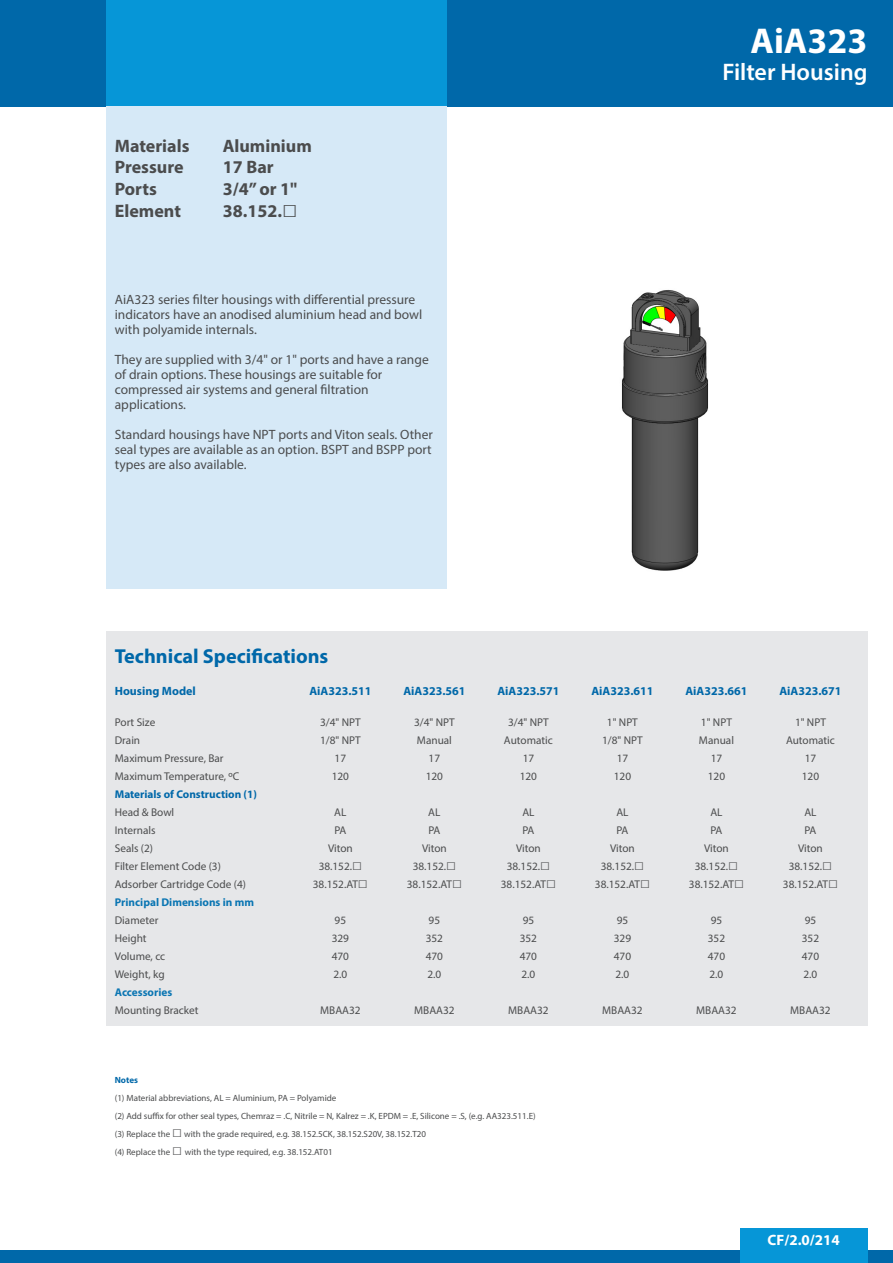
<style>
.page{position:relative;width:893px;height:1263px;background:#fff}
.page>*{position:absolute;margin:0;border:0;box-sizing:border-box;transform-origin:0 0}
.t1{font:700 36px "Myriad Pro";color:#fff}
.t2{font:600 24px "Myriad Pro";color:#fff}
.t3{font:700 20.25px "Myriad Pro";color:#0068a9}
.t4{font:700 18px "Myriad Pro";color:#4b4c4d}
.t5{font:700 15px "Myriad Pro";color:#fff}
.t6{font:13.5px/15px "Myriad Pro";color:#4b4c4d}
.t7{font:700 12px "Myriad Pro";color:#0068a9}
.t8{font:11.25px "Myriad Pro";color:#4b4c4d}
.t9{font:700 11.25px "Myriad Pro";color:#0b76b3}
.t10{font:700 11.25px "Myriad Pro";color:#0068a9}
.t11{font:9px "Myriad Pro";color:#4b4c4d}
.t12{font:700 9px "Myriad Pro";color:#0068a9}
.s1{font-family:"Trebuchet MS";font-size:25.5px}
.s2{font-size:12px}
.s3{font-family:"Trebuchet MS";font-weight:700;font-size:16.5px}
.s4{font-family:"Trebuchet MS";font-size:16.5px}
</style>
<div class="page">
<div style="left:0;top:0;width:893px;height:106px;background:#0068a9"></div>
<div style="left:106px;top:0;width:340px;height:106px;background:#0696d7"></div>
<div style="left:106px;top:106px;width:340px;height:482px;background:#d6e9f7"></div>
<div style="left:0;top:1250px;width:893px;height:13px;background:#0068a9"></div>
<div style="left:740px;top:1228px;width:127px;height:35px;background:#0696d7"></div>
<div style="left:106px;top:631px;width:761px;height:395px;background:#e6e7e9"></div>
<img style="left:621px;top:290px;width:88px;height:281px">
<p class="t4" style="left:115px;top:134px;width:76px">Materials</p>
<p class="t4" style="left:223px;top:134px;width:91px">Aluminium</p>
<p class="t4" style="left:115px;top:156px;width:70px">Pressure</p>
<p class="t4" style="left:223px;top:156px;width:52px">17 Bar</p>
<p class="t4" style="left:115px;top:177px;width:44px">Ports</p>
<p class="t4" style="left:223px;top:177px;width:76px">3/4” or 1"</p>
<p class="t4" style="left:115px;top:199px;width:68px">Element</p>
<p class="t4" style="left:223px;top:199px;width:76px">38.152.<span class="s1">□</span></p>
<p class="t6" style="left:115px;top:291px;width:309px">AiA323 series filter housings with differential pressure indicators have an anodised aluminium head and bowl with polyamide internals.</p>
<p class="t6" style="left:115px;top:351px;width:315px">They are supplied with 3/4" or 1" ports and have a range of drain options. These housings are suitable for</p>
<p class="t6" style="left:115px;top:381px;width:255px">compressed air systems and general filtration</p>
<p class="t6" style="left:115px;top:396px;width:73px">applications.</p>
<p class="t6" style="left:115px;top:426px;width:320px;text-align:justify">Standard housings have NPT ports and Viton seals. Other seal types are available as an option. BSPT and BSPP port types are also available.</p>
<p class="t1" style="left:751px;top:17px;width:118px">AiA323</p>
<p class="t2" style="left:722px;top:57px;width:147px">Filter Housing</p>
<p class="t3" style="left:115px;top:643px;width:215px">Technical Specifications</p>
<p class="t7" style="left:115px;top:683px;width:83px">Housing Model</p>
<p class="t8" style="left:115px;top:715px;width:42px">Port Size</p>
<p class="t8" style="left:115px;top:733px;width:27px">Drain</p>
<p class="t8" style="left:115px;top:751px;width:110px">Maximum Pressure, Bar</p>
<p class="t8" style="left:115px;top:769px;width:126px">Maximum Temperature, <span class="s2">o</span>C</p>
<p class="t10" style="left:115px;top:787px;width:144px">Materials of Construction (1)</p>
<p class="t8" style="left:115px;top:805px;width:61px">Head &amp; Bowl</p>
<p class="t8" style="left:115px;top:823px;width:42px">Internals</p>
<p class="t8" style="left:115px;top:841px;width:40px">Seals (2)</p>
<p class="t8" style="left:115px;top:859px;width:108px">Filter Element Code (3)</p>
<p class="t8" style="left:115px;top:877px;width:133px">Adsorber Cartridge Code (4)</p>
<p class="t9" style="left:115px;top:895px;width:141px">Principal Dimensions in mm</p>
<p class="t8" style="left:115px;top:913px;width:45px">Diameter</p>
<p class="t8" style="left:115px;top:931px;width:33px">Height</p>
<p class="t8" style="left:115px;top:949px;width:52px">Volume, cc</p>
<p class="t8" style="left:115px;top:967px;width:51px">Weight, kg</p>
<p class="t9" style="left:115px;top:985px;width:59px">Accessories</p>
<p class="t8" style="left:115px;top:1003px;width:85px">Mounting Bracket</p>
<p class="t7" style="left:309px;top:683px;width:64px">AiA323.511</p>
<p class="t8" style="left:320px;top:715px;width:42px">3/4" NPT</p>
<p class="t8" style="left:320px;top:733px;width:42px">1/8" NPT</p>
<p class="t8" style="left:335px;top:751px;width:13px">17</p>
<p class="t8" style="left:332px;top:769px;width:19px">120</p>
<p class="t8" style="left:334px;top:805px;width:14px">AL</p>
<p class="t8" style="left:334px;top:823px;width:13px">PA</p>
<p class="t8" style="left:328px;top:841px;width:26px">Viton</p>
<p class="t8" style="left:319px;top:859px;width:45px">38.152.<span class="s3">□</span></p>
<p class="t8" style="left:313px;top:877px;width:57px">38.152.AT<span class="s3">□</span></p>
<p class="t8" style="left:335px;top:913px;width:13px">95</p>
<p class="t8" style="left:332px;top:931px;width:19px">329</p>
<p class="t8" style="left:332px;top:949px;width:19px">470</p>
<p class="t8" style="left:333px;top:967px;width:15px">2.0</p>
<p class="t8" style="left:320px;top:1003px;width:42px">MBAA32</p>
<p class="t7" style="left:403px;top:683px;width:64px">AiA323.561</p>
<p class="t8" style="left:414px;top:715px;width:42px">3/4" NPT</p>
<p class="t8" style="left:417px;top:733px;width:37px">Manual</p>
<p class="t8" style="left:429px;top:751px;width:13px">17</p>
<p class="t8" style="left:426px;top:769px;width:19px">120</p>
<p class="t8" style="left:428px;top:805px;width:14px">AL</p>
<p class="t8" style="left:428px;top:823px;width:13px">PA</p>
<p class="t8" style="left:422px;top:841px;width:26px">Viton</p>
<p class="t8" style="left:413px;top:859px;width:45px">38.152.<span class="s3">□</span></p>
<p class="t8" style="left:407px;top:877px;width:57px">38.152.AT<span class="s3">□</span></p>
<p class="t8" style="left:429px;top:913px;width:13px">95</p>
<p class="t8" style="left:426px;top:931px;width:19px">352</p>
<p class="t8" style="left:426px;top:949px;width:19px">470</p>
<p class="t8" style="left:427px;top:967px;width:15px">2.0</p>
<p class="t8" style="left:414px;top:1003px;width:42px">MBAA32</p>
<p class="t7" style="left:497px;top:683px;width:64px">AiA323.571</p>
<p class="t8" style="left:508px;top:715px;width:42px">3/4" NPT</p>
<p class="t8" style="left:504px;top:733px;width:50px">Automatic</p>
<p class="t8" style="left:523px;top:751px;width:13px">17</p>
<p class="t8" style="left:520px;top:769px;width:19px">120</p>
<p class="t8" style="left:522px;top:805px;width:14px">AL</p>
<p class="t8" style="left:522px;top:823px;width:13px">PA</p>
<p class="t8" style="left:516px;top:841px;width:26px">Viton</p>
<p class="t8" style="left:507px;top:859px;width:45px">38.152.<span class="s3">□</span></p>
<p class="t8" style="left:501px;top:877px;width:57px">38.152.AT<span class="s3">□</span></p>
<p class="t8" style="left:523px;top:913px;width:13px">95</p>
<p class="t8" style="left:520px;top:931px;width:19px">352</p>
<p class="t8" style="left:520px;top:949px;width:19px">470</p>
<p class="t8" style="left:521px;top:967px;width:15px">2.0</p>
<p class="t8" style="left:508px;top:1003px;width:42px">MBAA32</p>
<p class="t12" style="left:115px;top:1074px;width:25px">Notes</p>
<p class="t11" style="left:115px;top:1092px;width:223px">(1) Material abbreviations, AL = Aluminium, PA = Polyamide</p>
<p class="t11" style="left:115px;top:1110px;width:422px">(2) Add suffix for other seal types, Chemraz = .C, Nitrile = N, Kalrez = .K, EPDM = .E, Silicone = .S, (e.g. AA323.511.E)</p>
<p class="t11" style="left:115px;top:1128px;width:313px">(3) Replace the <span class="s3">□</span> with the grade required, e.g. 38.152.5CK, 38.152.S20V, 38.152.T20</p>
<p class="t11" style="left:115px;top:1146px;width:219px">(4) Replace the <span class="s4">□</span> with the type required, e.g. 38.152.AT01</p>
<p class="t7" style="left:591px;top:683px;width:64px">AiA323.611</p>
<p class="t8" style="left:607px;top:715px;width:32px">1" NPT</p>
<p class="t8" style="left:602px;top:733px;width:42px">1/8" NPT</p>
<p class="t8" style="left:617px;top:751px;width:13px">17</p>
<p class="t8" style="left:614px;top:769px;width:19px">120</p>
<p class="t8" style="left:616px;top:805px;width:14px">AL</p>
<p class="t8" style="left:616px;top:823px;width:13px">PA</p>
<p class="t8" style="left:610px;top:841px;width:26px">Viton</p>
<p class="t8" style="left:601px;top:859px;width:45px">38.152.<span class="s3">□</span></p>
<p class="t8" style="left:595px;top:877px;width:57px">38.152.AT<span class="s3">□</span></p>
<p class="t8" style="left:617px;top:913px;width:13px">95</p>
<p class="t8" style="left:614px;top:931px;width:19px">329</p>
<p class="t8" style="left:614px;top:949px;width:19px">470</p>
<p class="t8" style="left:615px;top:967px;width:15px">2.0</p>
<p class="t8" style="left:602px;top:1003px;width:42px">MBAA32</p>
<p class="t7" style="left:685px;top:683px;width:64px">AiA323.661</p>
<p class="t8" style="left:701px;top:715px;width:32px">1" NPT</p>
<p class="t8" style="left:699px;top:733px;width:37px">Manual</p>
<p class="t8" style="left:711px;top:751px;width:13px">17</p>
<p class="t8" style="left:708px;top:769px;width:19px">120</p>
<p class="t8" style="left:710px;top:805px;width:14px">AL</p>
<p class="t8" style="left:710px;top:823px;width:13px">PA</p>
<p class="t8" style="left:704px;top:841px;width:26px">Viton</p>
<p class="t8" style="left:695px;top:859px;width:45px">38.152.<span class="s3">□</span></p>
<p class="t8" style="left:689px;top:877px;width:57px">38.152.AT<span class="s3">□</span></p>
<p class="t8" style="left:711px;top:913px;width:13px">95</p>
<p class="t8" style="left:708px;top:931px;width:19px">352</p>
<p class="t8" style="left:708px;top:949px;width:19px">470</p>
<p class="t8" style="left:709px;top:967px;width:15px">2.0</p>
<p class="t8" style="left:696px;top:1003px;width:42px">MBAA32</p>
<p class="t7" style="left:779px;top:683px;width:64px">AiA323.671</p>
<p class="t8" style="left:795px;top:715px;width:32px">1" NPT</p>
<p class="t8" style="left:786px;top:733px;width:50px">Automatic</p>
<p class="t8" style="left:805px;top:751px;width:13px">17</p>
<p class="t8" style="left:802px;top:769px;width:19px">120</p>
<p class="t8" style="left:804px;top:805px;width:14px">AL</p>
<p class="t8" style="left:804px;top:823px;width:13px">PA</p>
<p class="t8" style="left:798px;top:841px;width:26px">Viton</p>
<p class="t8" style="left:789px;top:859px;width:45px">38.152.<span class="s3">□</span></p>
<p class="t8" style="left:783px;top:877px;width:57px">38.152.AT<span class="s3">□</span></p>
<p class="t8" style="left:805px;top:913px;width:13px">95</p>
<p class="t8" style="left:802px;top:931px;width:19px">352</p>
<p class="t8" style="left:802px;top:949px;width:19px">470</p>
<p class="t8" style="left:803px;top:967px;width:15px">2.0</p>
<p class="t8" style="left:790px;top:1003px;width:42px">MBAA32</p>
<p class="t5" style="left:767px;top:1230px;width:74px">CF/2.0/214</p>
</div>
